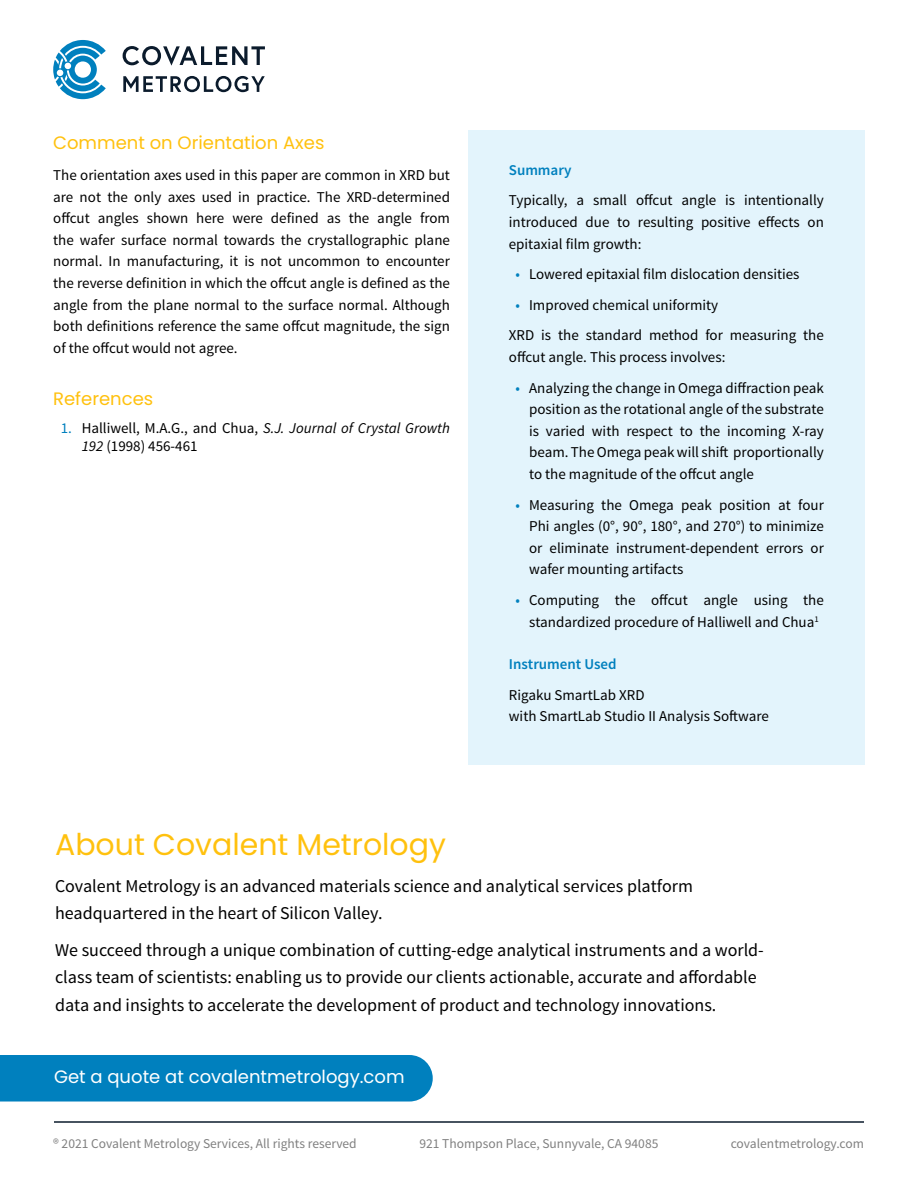
<style>
.page{position:relative;width:918px;height:1188px;background:#fff}
.page>*{position:absolute;margin:0;border:0;box-sizing:border-box;transform-origin:0 0}
.t1{font:30px "Poppins";color:#ffc10e}
.t2{font:18px/27.6px "Source Sans Pro";color:#000}
.t3{font:18px "Poppins";color:#ffc10e}
.t4{font:18px "Poppins";color:#fff}
.t5{font:15px/21.6px "Source Sans Pro";color:#000;text-align:justify}
.t6{font:600 15px "Source Sans Pro";color:#0080be}
.t7{font:13.5px "Source Sans Pro";color:#808080}
.s1{color:#0080be}
.s2{font-style:italic}
</style>
<div class="page">
<div style="left:468px;top:130px;width:397px;height:635px;background:#e3f4fc"></div>
<hr style="left:54px;top:1121px;width:810px;height:2px;background:#0b1b2c">
<svg style="left:53px;top:40px;width:53px;height:59px"></svg>
<svg style="left:123px;top:46px;width:142px;height:20px"></svg>
<svg style="left:123px;top:76px;width:142px;height:16px"></svg>
<div style="left:0;top:1055px;width:433px;height:47px;background:#0080be"></div>
<p class="t3" style="left:53px;top:133px;width:273px">Comment on Orientation Axes</p>
<p class="t5" style="left:53px;top:164px;width:398px">The orientation axes used in this paper are common in XRD but are not the only axes used in practice. The XRD-determined offcut angles shown here were defined as the angle from the wafer surface normal towards the crystallographic plane normal. In manufacturing, it is not uncommon to encounter the reverse definition in which the offcut angle is defined as the angle from the plane normal to the surface normal. Although both definitions reference the same offcut magnitude, the sign of the offcut would not agree.</p>
<p class="t3" style="left:53px;top:388px;width:102px">References</p>
<p class="t5" style="left:82px;top:419px;width:370px;line-height:18.6px;text-indent:-21px"><span class="s1">1.</span> Halliwell, M.A.G., and Chua, <span class="s2">S.J. Journal of Crystal Growth<br>192</span> (1998) 456-461</p>
<p class="t6" style="left:509px;top:160px;width:64px">Summary</p>
<p class="t5" style="left:509px;top:190px;width:317px">Typically, a small offcut angle is intentionally introduced due to resulting positive effects on epitaxial film growth:</p>
<p class="t5" style="left:516px;top:264px;width:285px"><span class="s1">•</span> Lowered epitaxial film dislocation densities</p>
<p class="t5" style="left:509px;top:290px;width:317px;line-height:30.6px;text-indent:7px"><span class="s1">•</span> Improved chemical uniformity<br>XRD is the standard method for measuring the</p>
<p class="t5" style="left:509px;top:346px;width:218px">offcut angle. This process involves:</p>
<p class="t5" style="left:529px;top:377px;width:296px;text-indent:-14px"><span class="s1">•</span> Analyzing the change in Omega diffraction peak position as the rotational angle of the substrate is varied with respect to the incoming X-ray beam. The Omega peak will shift proportionally to the magnitude of the offcut angle</p>
<p class="t5" style="left:529px;top:494px;width:296px;text-indent:-14px"><span class="s1">•</span> Measuring the Omega peak position at four Phi angles (0°, 90°, 180°, and 270°) to minimize or eliminate instrument-dependent errors or wafer mounting artifacts</p>
<p class="t5" style="left:516px;top:589px;width:310px;text-align:center"><span class="s1">•</span> Computing the offcut angle using the standardized procedure of Halliwell and Chua<sup>1</sup></p>
<p class="t6" style="left:509px;top:655px;width:109px">Instrument Used</p>
<p class="t5" style="left:509px;top:684px;width:262px">Rigaku SmartLab XRD<br>with SmartLab Studio II Analysis Software</p>
<h1 class="t1" style="left:55px;top:827px;width:392px">About Covalent Metrology</h1>
<p class="t2" style="left:55px;top:872px;width:639px">Covalent Metrology is an advanced materials science and analytical services platform headquartered in the heart of Silicon Valley.</p>
<p class="t2" style="left:55px;top:936px;width:710px">We succeed through a unique combination of cutting-edge analytical instruments and a world&shy;class team of scientists: enabling us to provide our clients actionable, accurate and affordable data and insights to accelerate the development of product and technology innovations.</p>
<p class="t4" style="left:54px;top:1066px;width:352px">Get a quote at covalentmetrology.com</p>
<p class="t7" style="left:53px;top:1135px;width:305px">® 2021 Covalent Metrology Services, All rights reserved</p>
<p class="t7" style="left:419px;top:1135px;width:241px">921 Thompson Place, Sunnyvale, CA 94085</p>
<p class="t7" style="left:731px;top:1135px;width:135px">covalentmetrology.com</p>
</div>
